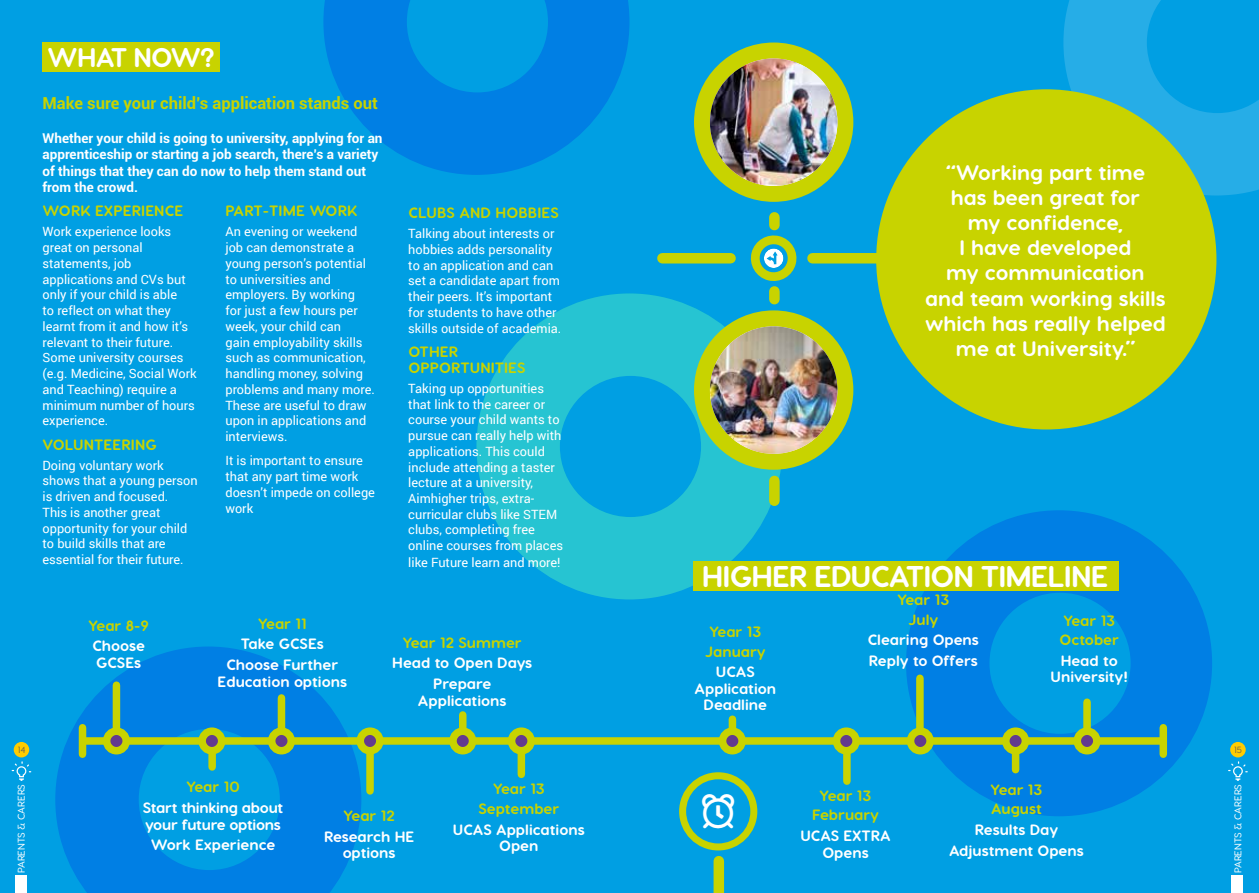
<style>
.page{position:relative;width:1259px;height:893px;background:#009fe3}
.page>*{position:absolute;margin:0;border:0;box-sizing:border-box;transform-origin:0 0}
.t1{font:34.2px "Font Awesome 5 Pro";color:#fff}
.t2{font:800 30px "Visby Round CF";letter-spacing:-.03em;color:#fff}
.t3{font:800 27px "Visby Round CF";letter-spacing:-.03em;color:#fff}
.t4{font:800 21px/25.2px "Visby Round CF";color:#fff;text-align:center}
.t5{font:700 16.5px "Roboto";color:#c8d300}
.t6{font:800 15px/16.5px "Visby Round CF";color:#fff;text-align:center}
.t7{font:800 15px/19.5px "Visby Round CF";color:#c8d300}
.t8{font:700 13.5px/16.5px "Roboto";color:#fff}
.t9{font:12.75px/15.8px "Roboto";color:#fff}
.t10{font:600 9.9px "Visby Round CF";color:#fff}
.t11{font:500 9px "Visby CF";color:#575756}
</style>
<div class="page">
<svg style="left:55px;top:646px;width:306px;height:247px;fill:#007fe4"></svg>
<svg style="left:323px;top:0;width:306px;height:175px;fill:#007fe4"></svg>
<svg style="left:906px;top:510px;width:306px;height:306px;fill:#007fe4"></svg>
<svg style="left:476px;top:293px;width:305px;height:306px;fill:#26c4d2"></svg>
<svg style="left:1063px;top:0;width:196px;height:196px"></svg>
<div style="left:43px;top:43px;width:177px;height:29px;background:#c8d300"></div>
<div style="left:85px;top:737px;width:1077px;height:8px;background:#c8d300"></div>
<div style="left:79px;top:728px;width:7px;height:26px;background:#c8d300"></div>
<div style="left:113px;top:685px;width:7px;height:52px;background:#c8d300"></div>
<div style="left:278px;top:698px;width:7px;height:39px;background:#c8d300"></div>
<div style="left:459px;top:715px;width:7px;height:22px;background:#c8d300"></div>
<div style="left:208px;top:745px;width:8px;height:22px;background:#c8d300"></div>
<div style="left:366px;top:745px;width:8px;height:46px;background:#c8d300"></div>
<div style="left:517px;top:745px;width:8px;height:29px;background:#c8d300"></div>
<div style="left:453px;top:731px;width:19px;height:20px;background:#633a8f;border-radius:50%"></div>
<div style="left:449px;top:727px;width:27px;height:27px;border:8px solid #c8d300;border-radius:50%"></div>
<div style="left:272px;top:731px;width:19px;height:20px;background:#633a8f;border-radius:50%"></div>
<div style="left:268px;top:727px;width:27px;height:27px;border:8px solid #c8d300;border-radius:50%"></div>
<div style="left:360px;top:731px;width:20px;height:20px;background:#633a8f;border-radius:50%"></div>
<div style="left:356px;top:727px;width:27px;height:27px;border:8px solid #c8d300;border-radius:50%"></div>
<div style="left:511px;top:731px;width:20px;height:20px;background:#633a8f;border-radius:50%"></div>
<div style="left:508px;top:727px;width:27px;height:27px;border:8px solid #c8d300;border-radius:50%"></div>
<div style="left:202px;top:731px;width:20px;height:20px;background:#633a8f;border-radius:50%"></div>
<div style="left:198px;top:727px;width:27px;height:27px;border:8px solid #c8d300;border-radius:50%"></div>
<div style="left:107px;top:731px;width:19px;height:20px;background:#633a8f;border-radius:50%"></div>
<div style="left:103px;top:727px;width:27px;height:27px;border:8px solid #c8d300;border-radius:50%"></div>
<div style="left:769px;top:481px;width:10px;height:20px;background:#c8d300"></div>
<div style="left:769px;top:217px;width:10px;height:8px;background:#c8d300"></div>
<div style="left:769px;top:291px;width:10px;height:8px;background:#c8d300"></div>
<div style="left:693px;top:561px;width:425px;height:30px;background:#c8d300"></div>
<div style="left:1159px;top:728px;width:8px;height:26px;background:#c8d300"></div>
<div style="left:843px;top:745px;width:7px;height:36px;background:#c8d300"></div>
<div style="left:1012px;top:745px;width:7px;height:25px;background:#c8d300"></div>
<div style="left:836px;top:731px;width:20px;height:20px;background:#633a8f;border-radius:50%"></div>
<div style="left:833px;top:727px;width:27px;height:27px;border:8px solid #c8d300;border-radius:50%"></div>
<div style="left:728px;top:719px;width:8px;height:18px;background:#c8d300"></div>
<div style="left:722px;top:731px;width:20px;height:20px;background:#633a8f;border-radius:50%"></div>
<div style="left:719px;top:727px;width:27px;height:27px;border:8px solid #c8d300;border-radius:50%"></div>
<div style="left:916px;top:678px;width:7px;height:62px;background:#c8d300"></div>
<div style="left:910px;top:731px;width:20px;height:20px;background:#633a8f;border-radius:50%"></div>
<div style="left:907px;top:727px;width:27px;height:27px;border:8px solid #c8d300;border-radius:50%"></div>
<div style="left:1083px;top:702px;width:7px;height:35px;background:#c8d300"></div>
<div style="left:1006px;top:731px;width:19px;height:20px;background:#633a8f;border-radius:50%"></div>
<div style="left:1002px;top:727px;width:27px;height:27px;border:8px solid #c8d300;border-radius:50%"></div>
<div style="left:1077px;top:731px;width:19px;height:20px;background:#633a8f;border-radius:50%"></div>
<div style="left:1073px;top:727px;width:27px;height:27px;border:8px solid #c8d300;border-radius:50%"></div>
<div style="left:713px;top:861px;width:11px;height:32px;background:#c8d300"></div>
<div style="left:15px;top:876px;width:12px;height:17px;background:#fff"></div>
<svg style="left:12px;top:761px;width:19px;height:20px"></svg>
<div style="left:14px;top:742px;width:15px;height:15px;background:#fc0;border-radius:50%"></div>
<div style="left:1232px;top:876px;width:11px;height:17px;background:#fff"></div>
<svg style="left:1228px;top:761px;width:19px;height:20px"></svg>
<div style="left:1230px;top:742px;width:15px;height:15px;background:#fc0;border-radius:50%"></div>
<div style="left:694px;top:43px;width:159px;height:159px;background:#c8d300;border-radius:50%"></div>
<div style="left:694px;top:310px;width:159px;height:160px;background:#c8d300;border-radius:50%"></div>
<img style="left:710px;top:58px;width:127px;height:128px;border-radius:64px">
<img style="left:710px;top:326px;width:127px;height:128px;border-radius:64px">
<div style="left:812px;top:253px;width:77px;height:10px;background:#c8d300"></div>
<div style="left:662px;top:253px;width:68px;height:10px;background:#c8d300"></div>
<svg style="left:750px;top:235px;width:47px;height:46px"></svg>
<div style="left:876px;top:89px;width:340px;height:340px;background:#c8d300;border-radius:50%"></div>
<svg style="left:679px;top:772px;width:78px;height:78px"></svg>
<h3 class="t3" style="left:47px;top:41px;width:169px">WHAT NOW?</h3>
<p class="t5" style="left:43px;top:92px;width:337px">Make sure your child’s application stands out</p>
<p class="t8" style="left:43px;top:129px;width:341px">Whether your child is going to university, applying for an apprenticeship or starting a job search, there’s a variety of things that they can do now to help them stand out from the crowd.</p>
<p class="t7" style="left:43px;top:201px;width:142px">WORK EXPERIENCE</p>
<p class="t9" style="left:43px;top:223px;width:156px">Work experience looks great on personal statements, job applications and CVs but only if your child is able<br>to reflect on what they learnt from it and how it’s relevant to their future.<br>Some university courses (e.g. Medicine, Social Work and Teaching) require a minimum number of hours experience.</p>
<p class="t7" style="left:43px;top:434px;width:116px">VOLUNTEERING</p>
<p class="t9" style="left:43px;top:457px;width:157px">Doing voluntary work shows that a young person is driven and focused.<br>This is another great opportunity for your child to build skills that are essential for their future.</p>
<p class="t7" style="left:225px;top:201px;width:134px">PART-TIME WORK</p>
<p class="t9" style="left:225px;top:223px;width:151px">An evening or weekend job can demonstrate a young person’s potential to universities and employers. By working<br>for just a few hours per week, your child can<br>gain employability skills such as communication, handling money, solving problems and many more.<br>These are useful to draw upon in applications and interviews.</p>
<p class="t9" style="left:225px;top:452px;width:151px">It is important to ensure that any part time work doesn’t impede on college work</p>
<p class="t7" style="left:408px;top:203px;width:152px">CLUBS AND HOBBIES</p>
<p class="t9" style="left:408px;top:225px;width:155px">Talking about interests or hobbies adds personality to an application and can set a candidate apart from their peers. It’s important for students to have other skills outside of academia.</p>
<p class="t7" style="left:408px;top:344px;width:119px;line-height:15.8px">OTHER<br>OPPORTUNITIES</p>
<p class="t9" style="left:408px;top:380px;width:156px">Taking up opportunities that link to the career or course your child wants to pursue can really help with applications. This could include attending a taster lecture at a university,<br>Aimhigher trips, extra&shy;curricular clubs like STEM clubs, completing free online courses from places like Future learn and more!</p>
<p class="t11" style="left:18px;top:744px;width:9px">14</p>
<p class="t10" style="left:15px;top:873px;width:91px;rotate:-90deg">PARENTS &amp; CARERS</p>
<p class="t7" style="left:88px;top:615px;width:62px">Year 8-9</p>
<p class="t6" style="left:92px;top:638px;width:54px;text-align:left">Choose<br>GCSEs</p>
<p class="t7" style="left:258px;top:613px;width:50px">Year 11</p>
<p class="t6" style="left:226px;top:633px;width:113px;line-height:20.7px">Take GCSEs<br>Choose Further</p>
<p class="t6" style="left:218px;top:673px;width:131px">Education options</p>
<p class="t7" style="left:403px;top:632px;width:120px">Year 12 Summer</p>
<p class="t6" style="left:392px;top:652px;width:142px;line-height:20.7px">Head to Open Days<br>Prepare</p>
<p class="t6" style="left:418px;top:692px;width:90px">Applications</p>
<p class="t7" style="left:186px;top:777px;width:55px">Year 10</p>
<p class="t6" style="left:143px;top:799px;width:142px;text-align:left">Start thinking about your future options</p>
<p class="t6" style="left:151px;top:836px;width:126px">Work Experience</p>
<p class="t7" style="left:343px;top:806px;width:53px">Year 12</p>
<p class="t6" style="left:324px;top:828px;width:92px">Research HE options</p>
<p class="t7" style="left:478px;top:779px;width:82px;text-align:center">Year 13<br>September</p>
<p class="t6" style="left:453px;top:821px;width:133px">UCAS Applications<br>Open</p>
<h3 class="t4" style="left:925px;top:159px;width:242px">“Working part time has been great for<br>my confidence,<br>I have developed<br>my communication and team working skills which has really helped me at University.”</h3>
<h2 class="t2" style="left:702px;top:557px;width:408px">HIGHER EDUCATION TIMELINE</h2>
<p class="t7" style="left:705px;top:622px;width:62px">Year 13<br>January</p>
<p class="t6" style="left:694px;top:663px;width:83px">UCAS<br>Application<br>Deadline</p>
<p class="t7" style="left:897px;top:590px;width:53px;text-align:center">Year 13<br>July</p>
<p class="t6" style="left:867px;top:630px;width:113px;line-height:20.7px;text-align:left">Clearing Opens<br>Reply to Offers</p>
<p class="t7" style="left:1059px;top:610px;width:61px">Year 13<br>October</p>
<p class="t6" style="left:1050px;top:652px;width:79px">Head to<br>University!</p>
<h1 class="t1" style="left:701px;top:794px;width:36px">●●□</h1>
<p class="t7" style="left:812px;top:785px;width:69px;text-align:center">Year 13<br>February</p>
<p class="t6" style="left:800px;top:827px;width:92px">UCAS EXTRA<br>Opens</p>
<p class="t7" style="left:990px;top:780px;width:53px">Year 13<br>August</p>
<p class="t6" style="left:949px;top:819px;width:136px;line-height:20.7px">Results Day<br>Adjustment Opens</p>
<p class="t11" style="left:1234px;top:744px;width:9px">15</p>
<p class="t10" style="left:1231px;top:873px;width:91px;rotate:-90deg">PARENTS &amp; CARERS</p>
</div>
